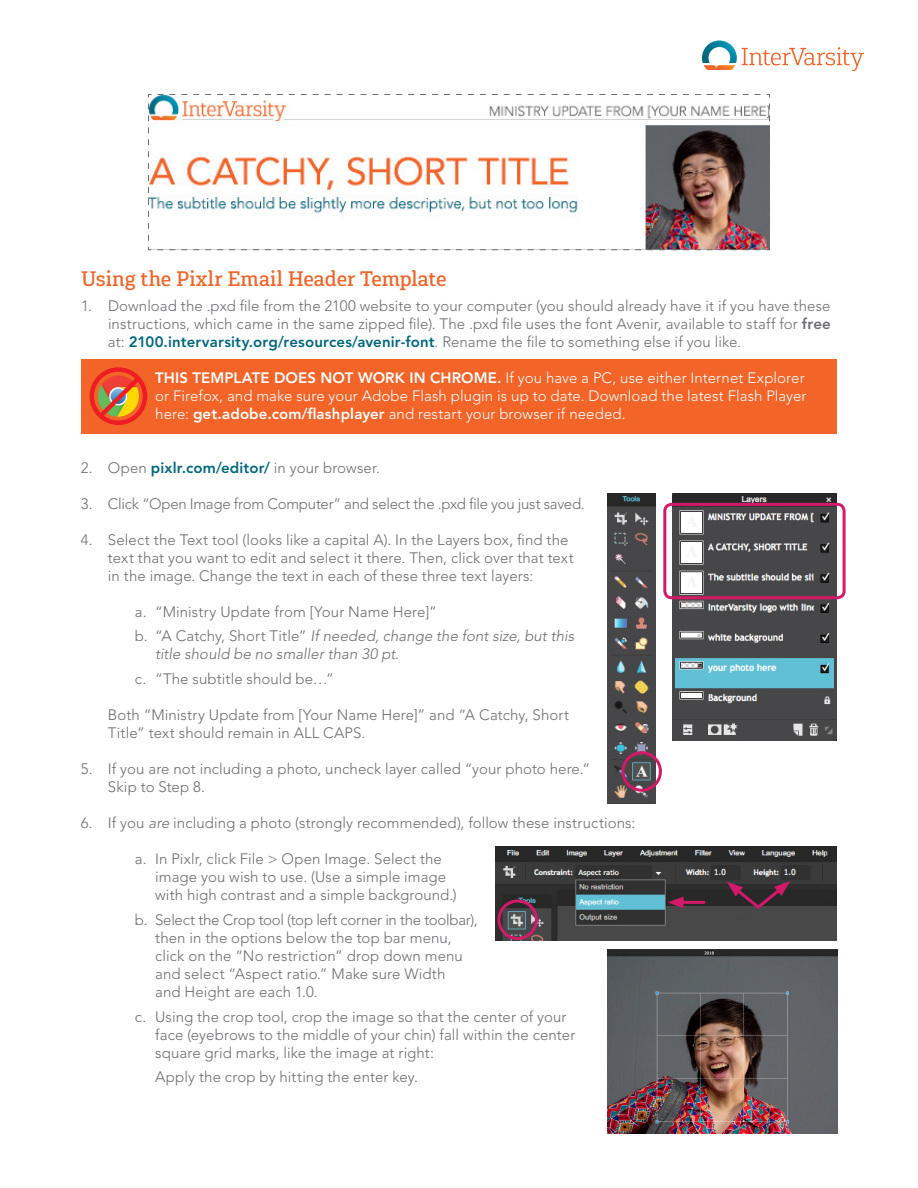
<style>
.page{position:relative;width:918px;height:1188px;background:#fff}
.page>*{position:absolute;margin:0;border:0;box-sizing:border-box;transform-origin:0 0}
.t1{font:500 21px "Gaspo Slab";letter-spacing:-.005em;color:#f26428}
.t2{font:300 15px/18px "Avenir LT Std";letter-spacing:.005em;color:#6c6d70}
.t3{font:300 15px/18px "Avenir LT Std";letter-spacing:.005em;color:#fff}
.t4{font:italic 300 15px/18px "Avenir LT Std";letter-spacing:.005em;color:#6c6d70}
.t5{font:300 15px "Avenir LT Std";letter-spacing:-.02em;color:#6c6d70}
.s1{font-weight:800}
.s2{font-weight:800;color:#00687f}
.s3{font-style:normal}
.s4{font-style:italic}
</style>
<div class="page">
<svg style="left:702px;top:40px;width:162px;height:31px"></svg>
<div style="left:81px;top:359px;width:756px;height:74px;background:#f26428"></div>
<img style="left:672px;top:494px;width:165px;height:247px">
<img style="left:608px;top:494px;width:48px;height:310px">
<div style="left:621px;top:751px;width:41px;height:41px;border:3px solid #d41968;border-radius:50%"></div>
<div style="left:663px;top:503px;width:183px;height:96px;border:3px solid #d41968;border-radius:7px"></div>
<img style="left:496px;top:846px;width:341px;height:95px">
<hr style="left:678px;top:901px;width:26px;height:3px;background:#d41968">
<svg style="left:668px;top:897px;width:16px;height:11px"></svg>
<svg style="left:727px;top:881px;width:63px;height:30px;background:#4d2c3a"></svg>
<div style="left:497px;top:900px;width:41px;height:40px;border:3px solid #d41968;border-radius:50%"></div>
<svg style="left:148px;top:94px;width:622px;height:156px"></svg>
<svg style="left:89px;top:367px;width:59px;height:58px"></svg>
<img style="left:608px;top:949px;width:229px;height:185px">
<p class="t1" style="left:81px;top:265px;width:367px">Using the Pixlr Email Header Template</p>
<p class="t2" style="left:108px;top:297px;width:724px;text-align:justify;text-indent:-27px">1. Download the .pxd file from the 2100 website to your computer (you should already have it if you have these instructions, which came in the same zipped file). The .pxd file uses the font Avenir, available to staff for <span class="s1">free </span>at: <span class="s2">2100.intervarsity.org/resources/avenir-font</span>. Rename the file to something else if you like.</p>
<p class="t3" style="left:155px;top:369px;width:653px"><span class="s1">THIS TEMPLATE DOES NOT WORK IN CHROME.</span> If you have a PC, use either Internet Explorer or Firefox, and make sure your Adobe Flash plugin is up to date. Download the latest Flash Player here: <span class="s1">get.adobe.com/flashplayer</span> and restart your browser if needed.</p>
<p class="t2" style="left:81px;top:459px;width:301px">2. Open <span class="s2">pixlr.com/editor/</span> in your browser.</p>
<p class="t5" style="left:81px;top:495px;width:505px">3. Click “Open Image from Computer” and select the .pxd file you just saved.</p>
<p class="t2" style="left:108px;top:531px;width:467px;text-indent:-27px">4. Select the Text tool (looks like a capital A). In the Layers box, find the text that you want to edit and select it there. Then, click over that text in the image. Change the text in each of these three text layers:</p>
<p class="t2" style="left:135px;top:603px;width:303px">a. “Ministry Update from [Your Name Here]”</p>
<p class="t4" style="left:155px;top:628px;width:421px;text-indent:-20px"><span class="s3">b. “A Catchy, Short Title”</span> If needed, change the font size, but this title should be no smaller than 30 pt.</p>
<p class="t2" style="left:135px;top:670px;width:201px">c. “The subtitle should be…”</p>
<p class="t2" style="left:108px;top:706px;width:463px">Both “Ministry Update from [Your Name Here]” and “A Catchy, Short<br>Title” text should remain in ALL CAPS.</p>
<p class="t2" style="left:108px;top:760px;width:484px;text-indent:-27px">5. If you are not including a photo, uncheck layer called “your photo here.”<br>Skip to Step 8.</p>
<p class="t2" style="left:81px;top:814px;width:556px">6. If you <span class="s4">are</span> including a photo (strongly recommended), follow these instructions:</p>
<p class="t2" style="left:155px;top:850px;width:303px;text-indent:-20px">a. In Pixlr, click File &gt; Open Image. Select the image you wish to use. (Use a simple image with high contrast and a simple background.)</p>
<p class="t2" style="left:155px;top:911px;width:324px;text-indent:-20px">b. Select the Crop tool (top left corner in the toolbar), then in the options below the top bar menu, click on the “No restriction” drop down menu and select “Aspect ratio.” Make sure Width<br>and Height are each 1.0.</p>
<p class="t2" style="left:155px;top:1008px;width:422px;text-indent:-20px">c. Using the crop tool, crop the image so that the center of your face (eyebrows to the middle of your chin) fall within the center square grid marks, like the image at right:</p>
<p class="t2" style="left:155px;top:1068px;width:264px">Apply the crop by hitting the enter key.</p>
</div>
